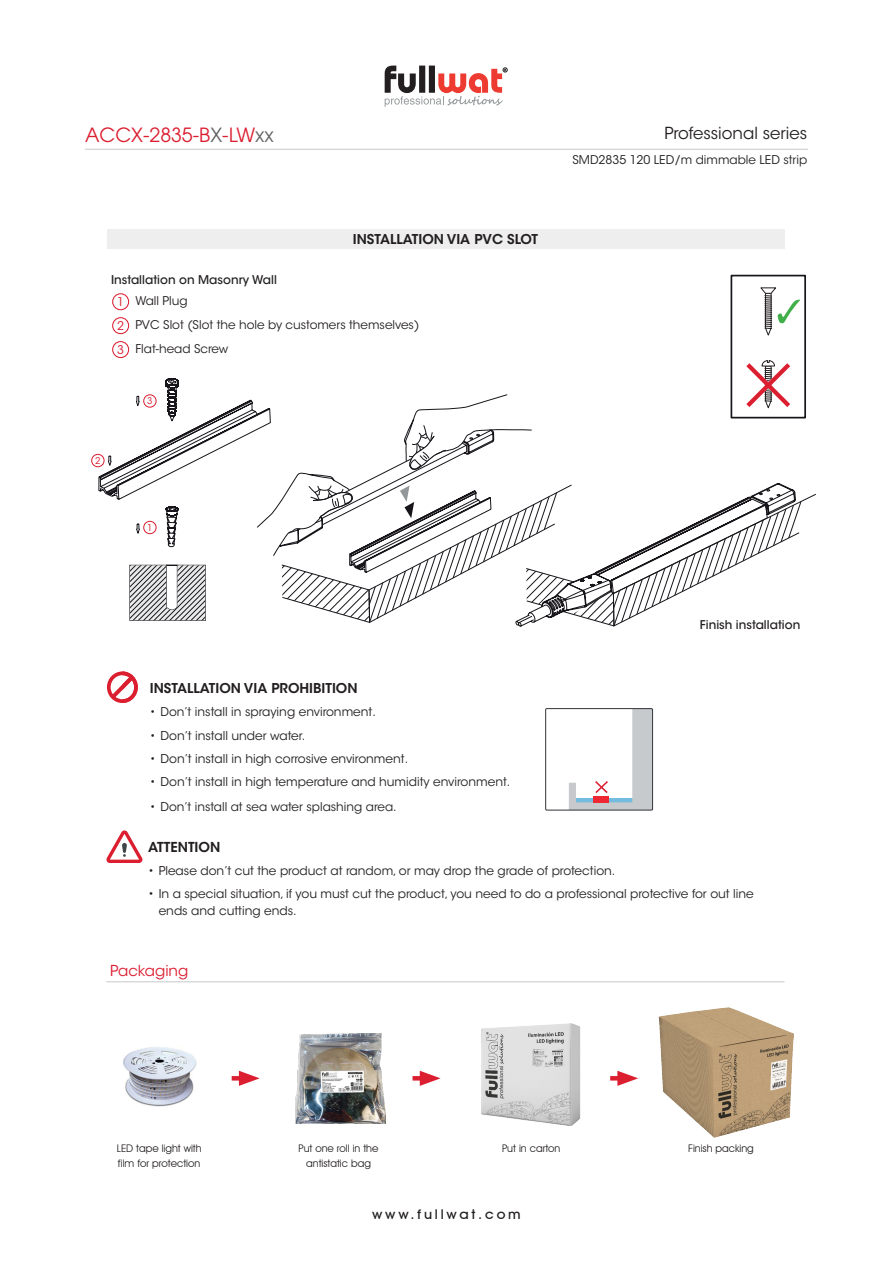
<style>
.page{position:relative;width:893px;height:1263px;background:#fff}
.page>*{position:absolute;margin:0;border:0;box-sizing:border-box;transform-origin:0 0}
.t1{font:19.5px "Avant Garde LT";color:#db1e30}
.t2{font:16.5px "ITC Avant Garde Std";color:#231f20}
.subtitulo{font:15px "ITC Avant Garde Std";color:#db1e30}
.subtitulo-2{font:600 13.65px "ITC Avant Garde Std";color:#231f20}
.subtitulo-3{font:600 13.5px "ITC Avant Garde Std";color:#231f20}
.t3{font:500 13.5px "Avant Garde IT Cby BT";letter-spacing:.19em;color:#231f20;scale:1.07 1}
.t4{font:12.15px/16.4px "ITC Avant Garde Std";color:#231f20}
.t5{font:12px "ITC Avant Garde Std";color:#231f20}
.t6{font:500 12px "ITC Avant Garde Std";color:#231f20}
.t7{font:12px "ITC Avant Garde Std";color:#db1e30}
.familia{font:10.5px/15px "Avant Garde IT Cby BT";color:#231f20}
.t8{font:9.3px "ITC Avant Garde Std";color:#db1e30}
.s1{color:#636366}
.s2{font-size:12px}
</style>
<div class="page">
<svg style="left:385px;top:66px;width:122px;height:41px"></svg>
<hr style="left:85px;top:149px;width:723px;height:1px;background:#c7c8ca">
<div style="left:107px;top:229px;width:677px;height:20px;background:#eeeeef"></div>
<div style="left:112px;top:293px;width:17px;height:17px;border:1px solid #db1e30;border-radius:50%"></div>
<div style="left:112px;top:317px;width:17px;height:17px;border:1px solid #db1e30;border-radius:50%"></div>
<div style="left:112px;top:341px;width:17px;height:17px;border:1px solid #db1e30;border-radius:50%"></div>
<div style="left:731px;top:275px;width:75px;height:143px;border:2px solid #17151a"></div>
<svg style="left:760px;top:287px;width:40px;height:49px"></svg>
<svg style="left:98px;top:345px;width:718px;height:282px"></svg>
<div style="left:143px;top:521px;width:13px;height:13px;border:1px solid #db1e30;border-radius:50%"></div>
<div style="left:143px;top:394px;width:13px;height:14px;border:1px solid #db1e30;border-radius:50%"></div>
<div style="left:91px;top:454px;width:13px;height:13px;border:1px solid #db1e30;border-radius:50%"></div>
<svg style="left:106px;top:830px;width:37px;height:33px"></svg>
<svg style="left:107px;top:671px;width:31px;height:32px"></svg>
<svg style="left:569px;top:710px;width:82px;height:98px"></svg>
<div style="left:545px;top:708px;width:108px;height:102px;border:1px solid #313338"></div>
<hr style="left:106px;top:981px;width:678px;height:1px;background:#c7c8ca">
<img style="left:481px;top:1023px;width:100px;height:103px">
<img style="left:658px;top:1007px;width:135px;height:131px">
<img style="left:123px;top:1047px;width:74px;height:60px">
<img style="left:296px;top:1033px;width:90px;height:90px">
<svg style="left:232px;top:1076px;width:7px;height:4px"></svg>
<svg style="left:239px;top:1071px;width:21px;height:15px"></svg>
<svg style="left:413px;top:1076px;width:7px;height:4px"></svg>
<svg style="left:420px;top:1071px;width:21px;height:15px"></svg>
<svg style="left:610px;top:1076px;width:7px;height:4px"></svg>
<svg style="left:617px;top:1071px;width:21px;height:15px"></svg>
<h1 class="t1" style="left:85px;top:123px;width:190px">ACCX-2835-B<span class="s1">X</span>-LW<span class="s1">xx</span></h1>
<h2 class="t2" style="left:664px;top:123px;width:144px">Professional series</h2>
<p class="t5" style="left:572px;top:152px;width:236px">SMD2835 120 LED/m dimmable LED strip</p>
<p class="subtitulo-3" style="left:353px;top:230px;width:187px">INSTALLATION VIA PVC SLOT</p>
<p class="t6" style="left:111px;top:272px;width:167px">Installation on Masonry Wall</p>
<p class="t5" style="left:135px;top:293px;width:54px">Wall Plug</p>
<p class="t5" style="left:135px;top:317px;width:285px">PVC Slot (Slot the hole by customers themselves)</p>
<p class="t5" style="left:135px;top:341px;width:94px">Flat-head Screw</p>
<p class="t7" style="left:117px;top:294px;width:8px">1</p>
<p class="t7" style="left:117px;top:318px;width:8px">2</p>
<p class="t7" style="left:117px;top:342px;width:8px">3</p>
<p class="t8" style="left:95px;top:455px;width:7px">2</p>
<p class="t8" style="left:147px;top:395px;width:7px">3</p>
<p class="t8" style="left:147px;top:522px;width:7px">1</p>
<p class="t6" style="left:700px;top:617px;width:102px">Finish installation</p>
<p class="subtitulo-3" style="left:150px;top:680px;width:209px">INSTALLATION VIA PROHIBITION</p>
<p class="t4" style="left:150px;top:704px;width:228px"><span class="s2">• Don</span>’t install in spraying environment.</p>
<p class="t4" style="left:150px;top:727px;width:157px">• Don’t install under water.</p>
<p class="t4" style="left:150px;top:750px;width:260px">• Don’t install in high corrosive environment.</p>
<p class="t4" style="left:150px;top:773px;width:362px">• Don’t install in high temperature and humidity environment.</p>
<p class="t5" style="left:150px;top:799px;width:248px">• Don’t install at sea water splashing area.</p>
<p class="subtitulo-2" style="left:148px;top:838px;width:74px">ATTENTION</p>
<p class="t4" style="left:148px;top:863px;width:469px">• Please don’t cut the product at random, or may drop the grade of protection.</p>
<p class="t4" style="left:159px;top:886px;width:597px;text-indent:-11px">• In a special situation, if you must cut the product, you need to do a professional protective for out line ends and cutting ends.</p>
<p class="subtitulo" style="left:110px;top:962px;width:80px">Packaging</p>
<p class="familia" style="left:117px;top:1140px;width:86px">LED tape light with film for protection</p>
<p class="familia" style="left:299px;top:1140px;width:81px;text-align:center">Put one roll in the antistatic bag</p>
<p class="familia" style="left:502px;top:1140px;width:60px">Put in carton</p>
<p class="familia" style="left:688px;top:1140px;width:67px">Finish packing</p>
<p class="t3" style="left:372px;top:1206px;width:140px">www.fullwat.com</p>
</div>
